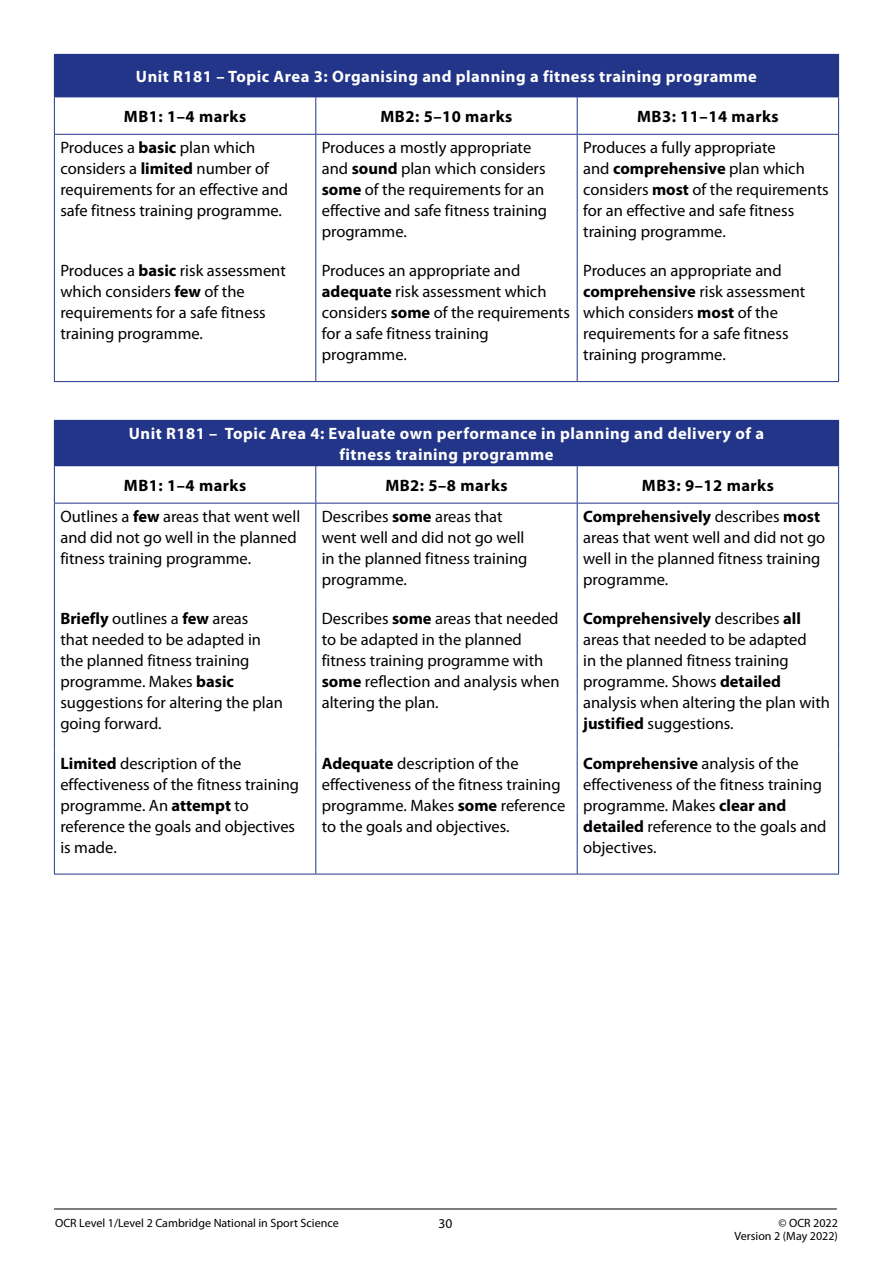
<style>
.page{position:relative;width:893px;height:1263px;background:#fff}
.page>*{position:absolute;margin:0;border:0;box-sizing:border-box;transform-origin:0 0}
.t1{font:16.5px/21px "Myriad Pro";color:#000}
.Table_subhead_white{font:700 16.5px/21px "Myriad Pro";letter-spacing:.03em;color:#fff;text-align:center}
.Table_subhead_black{font:700 16.5px "Myriad Pro";letter-spacing:.03em;color:#000}
.t2{font:13.5px "Myriad Pro";color:#000}
.t3{font:12px/13.5px "Myriad Pro";color:#000;text-align:right}
.s1{font-weight:700}
</style>
<div class="page">
<hr style="left:54px;top:1208px;width:783px;height:1px;background:#000">
<div style="left:54px;top:54px;width:785px;height:43px;background:#233588"></div>
<hr style="left:54px;top:97px;width:262px;height:1px;background:#233588">
<hr style="left:316px;top:97px;width:261px;height:1px;background:#233588">
<hr style="left:577px;top:97px;width:262px;height:1px;background:#233588">
<hr style="left:54px;top:97px;width:1px;height:37px;background:#233588">
<hr style="left:315px;top:97px;width:1px;height:37px;background:#233588">
<hr style="left:577px;top:97px;width:1px;height:37px;background:#233588">
<hr style="left:838px;top:97px;width:1px;height:37px;background:#233588">
<hr style="left:54px;top:135px;width:1px;height:123px;background:#233588">
<hr style="left:54px;top:134px;width:262px;height:1px;background:#233588">
<hr style="left:315px;top:135px;width:1px;height:123px;background:#233588">
<hr style="left:316px;top:134px;width:261px;height:1px;background:#233588">
<hr style="left:577px;top:135px;width:1px;height:123px;background:#233588">
<hr style="left:577px;top:134px;width:262px;height:1px;background:#233588">
<hr style="left:838px;top:135px;width:1px;height:123px;background:#233588">
<hr style="left:54px;top:258px;width:1px;height:123px;background:#233588">
<hr style="left:315px;top:258px;width:1px;height:123px;background:#233588">
<hr style="left:577px;top:258px;width:1px;height:123px;background:#233588">
<hr style="left:838px;top:258px;width:1px;height:123px;background:#233588">
<hr style="left:54px;top:381px;width:262px;height:1px;background:#233588">
<hr style="left:316px;top:381px;width:261px;height:1px;background:#233588">
<hr style="left:577px;top:381px;width:262px;height:1px;background:#233588">
<div style="left:54px;top:420px;width:785px;height:46px;background:#233588"></div>
<hr style="left:54px;top:466px;width:1px;height:37px;background:#233588">
<hr style="left:315px;top:466px;width:1px;height:37px;background:#233588">
<hr style="left:577px;top:466px;width:1px;height:37px;background:#233588">
<hr style="left:838px;top:466px;width:1px;height:37px;background:#233588">
<hr style="left:54px;top:503px;width:1px;height:103px;background:#233588">
<hr style="left:54px;top:503px;width:262px;height:1px;background:#233588">
<hr style="left:315px;top:503px;width:1px;height:103px;background:#233588">
<hr style="left:316px;top:503px;width:261px;height:1px;background:#233588">
<hr style="left:577px;top:503px;width:1px;height:103px;background:#233588">
<hr style="left:577px;top:503px;width:262px;height:1px;background:#233588">
<hr style="left:838px;top:503px;width:1px;height:103px;background:#233588">
<hr style="left:54px;top:606px;width:1px;height:144px;background:#233588">
<hr style="left:315px;top:606px;width:1px;height:144px;background:#233588">
<hr style="left:577px;top:606px;width:1px;height:144px;background:#233588">
<hr style="left:838px;top:606px;width:1px;height:144px;background:#233588">
<hr style="left:54px;top:750px;width:1px;height:124px;background:#233588">
<hr style="left:315px;top:750px;width:1px;height:124px;background:#233588">
<hr style="left:577px;top:750px;width:1px;height:124px;background:#233588">
<hr style="left:838px;top:750px;width:1px;height:124px;background:#233588">
<hr style="left:54px;top:874px;width:262px;height:1px;background:#233588">
<hr style="left:316px;top:874px;width:261px;height:1px;background:#233588">
<hr style="left:577px;top:874px;width:262px;height:1px;background:#233588">
<p class="Table_subhead_white" style="left:136px;top:65px;width:622px">Unit R181 – Topic Area 3: Organising and planning a fitness training programme</p>
<p class="Table_subhead_black" style="left:124px;top:105px;width:124px">MB1: 1–4 marks</p>
<p class="Table_subhead_black" style="left:380px;top:105px;width:133px">MB2: 5–10 marks</p>
<p class="Table_subhead_black" style="left:637px;top:105px;width:143px">MB3: 11–14 marks</p>
<p class="t1" style="left:60px;top:136px;width:229px">Produces a <span class="s1">basic</span> plan which considers a <span class="s1">limited</span> number of requirements for an effective and safe fitness training programme.</p>
<p class="t1" style="left:322px;top:136px;width:227px">Produces a mostly appropriate and <span class="s1">sound</span> plan which considers <span class="s1">some</span> of the requirements for an effective and safe fitness training programme.</p>
<p class="t1" style="left:583px;top:136px;width:247px">Produces a fully appropriate<br>and <span class="s1">comprehensive</span> plan which considers <span class="s1">most</span> of the requirements for an effective and safe fitness training programme.</p>
<p class="t1" style="left:60px;top:260px;width:227px">Produces a <span class="s1">basic</span> risk assessment which considers <span class="s1">few</span> of the requirements for a safe fitness training programme.</p>
<p class="t1" style="left:322px;top:260px;width:250px">Produces an appropriate and <span class="s1">adequate</span> risk assessment which considers <span class="s1">some</span> of the requirements for a safe fitness training programme.</p>
<p class="t1" style="left:583px;top:260px;width:224px">Produces an appropriate and <span class="s1">comprehensive</span> risk assessment which considers <span class="s1">most</span> of the requirements for a safe fitness training programme.</p>
<p class="Table_subhead_white" style="left:129px;top:422px;width:637px">Unit R181 – Topic Area 4: Evaluate own performance in planning and delivery of a fitness training programme</p>
<p class="Table_subhead_black" style="left:124px;top:474px;width:124px">MB1: 1–4 marks</p>
<p class="Table_subhead_black" style="left:385px;top:474px;width:124px">MB2: 5–8 marks</p>
<p class="Table_subhead_black" style="left:642px;top:474px;width:133px">MB3: 9–12 marks</p>
<p class="t1" style="left:60px;top:505px;width:241px">Outlines a <span class="s1">few</span> areas that went well and did not go well in the planned fitness training programme.</p>
<p class="t1" style="left:322px;top:505px;width:207px">Describes <span class="s1">some</span> areas that went well and did not go well in the planned fitness training programme.</p>
<p class="t1" style="left:583px;top:505px;width:244px"><span class="s1">Comprehensively</span> describes <span class="s1">most </span>areas that went well and did not go well in the planned fitness training programme.</p>
<p class="t1" style="left:60px;top:608px;width:224px"><span class="s1">Briefly</span> outlines a <span class="s1">few</span> areas<br>that needed to be adapted in the planned fitness training programme. Makes <span class="s1">basic </span>suggestions for altering the plan going forward.</p>
<p class="t1" style="left:322px;top:608px;width:239px">Describes <span class="s1">some</span> areas that needed to be adapted in the planned fitness training programme with <span class="s1">some</span> reflection and analysis when altering the plan.</p>
<p class="t1" style="left:583px;top:608px;width:248px"><span class="s1">Comprehensively</span> describes <span class="s1">all </span>areas that needed to be adapted<br>in the planned fitness training programme. Shows <span class="s1">detailed </span>analysis when altering the plan with <span class="s1">justified</span> suggestions.</p>
<p class="t1" style="left:60px;top:752px;width:240px"><span class="s1">Limited</span> description of the effectiveness of the fitness training programme. An <span class="s1">attempt</span> to reference the goals and objectives is made.</p>
<p class="t1" style="left:322px;top:752px;width:245px"><span class="s1">Adequate</span> description of the effectiveness of the fitness training programme. Makes <span class="s1">some</span> reference to the goals and objectives.</p>
<p class="t1" style="left:583px;top:752px;width:245px"><span class="s1">Comprehensive</span> analysis of the effectiveness of the fitness training programme. Makes <span class="s1">clear and detailed</span> reference to the goals and objectives.</p>
<p class="t3" style="left:55px;top:1216px;width:285px">OCR Level 1/Level 2 Cambridge National in Sport Science</p>
<p class="t2" style="left:438px;top:1215px;width:15px">30</p>
<p class="t3" style="left:735px;top:1216px;width:105px">© OCR 2022<br>Version 2 (May 2022)</p>
</div>
